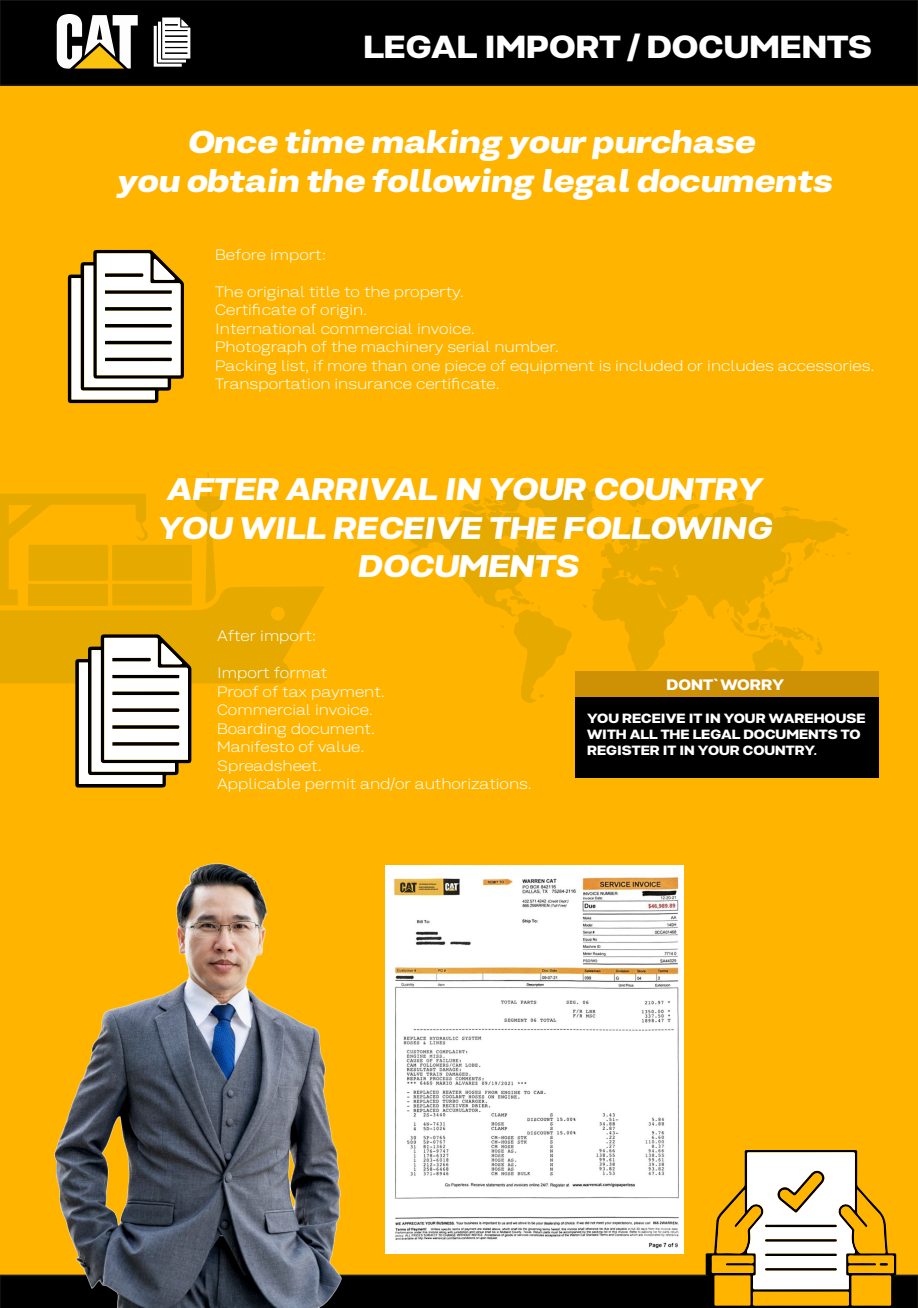
<style>
.page{position:relative;width:918px;height:1308px;background:#fff}
.page>*{position:absolute;margin:0;border:0;box-sizing:border-box;transform-origin:0 0}
.t1{font:800 32.55px "Kommon Grotesk Ext";color:#fff}
.t2{font:italic 900 32.1px/38.4px "Kommon Grotesk Ext";color:#fff;text-align:center}
.t3{font:italic 800 31.95px/38.2px "Kommon Grotesk Ext";color:#fff;text-align:center}
.t4{font:300 15.45px/18.6px "Kommon Grotesk Ext";color:#fff}
.t5{font:800 15.45px "Kommon Grotesk Ext";color:#fff}
.t6{font:800 13.65px/16.4px "Kommon Grotesk Ext";color:#fff}
.t7{font:600 2.1px/2.4px "Kommon Grotesk Ext";color:#29271c}
</style>
<div class="page">
<div style="left:0;top:2px;width:918px;height:1306px;background:#ffb400"></div>
<div style="left:0;top:0;width:918px;height:86px;background:#000"></div>
<svg style="left:68px;top:250px;width:116px;height:153px;background:#c9c1ac"></svg>
<svg style="left:57px;top:14px;width:81px;height:55px;background:#a59e87"></svg>
<svg style="left:152px;top:16px;width:40px;height:52px;background:#9e9e9e"></svg>
<svg style="left:407px;top:485px;width:443px;height:218px"></svg>
<svg style="left:0;top:471px;width:324px;height:289px"></svg>
<img style="left:55px;top:760px;width:338px;height:390px">
<svg style="left:0;top:1150px;width:918px;height:158px"></svg>
<img style="left:385px;top:866px;width:298px;height:387px">
<div style="left:575px;top:697px;width:304px;height:81px;background:#000"></div>
<div style="left:575px;top:671px;width:304px;height:26px;background:#ce9005"></div>
<div style="left:397px;top:881px;width:43px;height:13px;background:#eab84a"></div>
<svg style="left:400px;top:882px;width:17px;height:10px"></svg>
<h1 class="t1" style="left:363px;top:22px;width:510px">LEGAL IMPORT / DOCUMENTS</h1>
<h2 class="t2" style="left:116px;top:121px;width:716px">Once time making your purchase<br>you obtain the following legal documents</h2>
<p class="t4" style="left:215px;top:245px;width:113px">Before import:</p>
<p class="t4" style="left:215px;top:282px;width:661px">The original title to the property.<br>Certificate of origin.<br>International commercial invoice.<br>Photograph of the machinery serial number.<br>Packing list, if more than one piece of equipment is included or includes accessories.<br>Transportation insurance certificate.</p>
<h3 class="t3" style="left:156px;top:469px;width:616px">AFTER ARRIVAL IN YOUR COUNTRY<br>YOU WILL RECEIVE THE FOLLOWING<br>DOCUMENTS</h3>
<p class="t4" style="left:217px;top:626px;width:101px">After import:</p>
<p class="t4" style="left:217px;top:663px;width:316px">Import format<br>Proof of tax payment.<br>Commercial invoice.<br>Boarding document.<br>Manifesto of value.<br>Spreadsheet.<br>Applicable permit and/or authorizations.</p>
<p class="t7" style="left:419px;top:883px;width:20px">INTERNATIONAL<br>REFURBISHED<br>AND WHOLESALE</p>
<p class="t5" style="left:667px;top:673px;width:119px">DONT`WORRY</p>
<p class="t6" style="left:587px;top:709px;width:280px">YOU RECEIVE IT IN YOUR WAREHOUSE<br>WITH ALL THE LEGAL DOCUMENTS TO<br>REGISTER IT IN YOUR COUNTRY.</p>
</div>
